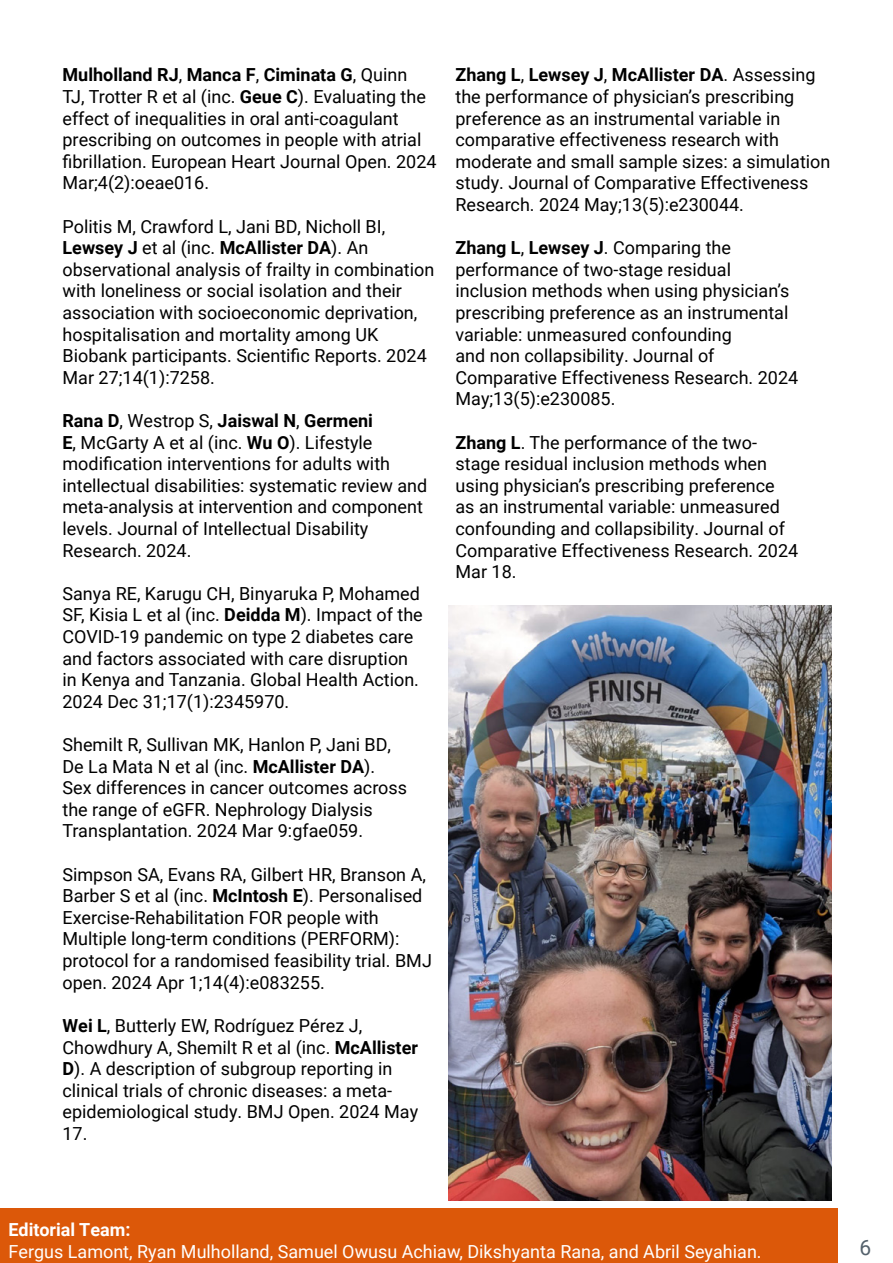
<style>
.page{position:relative;width:893px;height:1263px;background:#fff}
.page>*{position:absolute;margin:0;border:0;box-sizing:border-box;transform-origin:0 0}
.t1{font:21px "Roboto";color:#54616c}
.Paragraph_Style_1{font:18px/21.6px "Roboto";color:#000}
.Subheading{font:18px/21.6px "Roboto";color:#fff}
.s1{font-weight:700}
</style>
<div class="page">
<div style="left:0;top:1209px;width:838px;height:54px;background:#dc5809"></div>
<img style="left:448px;top:605px;width:383px;height:595px">
<p class="Paragraph_Style_1" style="left:63px;top:64px;width:376px"><span class="s1">Mulholland RJ</span>, <span class="s1">Manca F</span>, <span class="s1">Ciminata G</span>, Quinn<br>TJ, Trotter R et al (inc. <span class="s1">Geue C</span>). Evaluating the effect of inequalities in oral anti-coagulant prescribing on outcomes in people with atrial fibrillation. European Heart Journal Open. 2024<br>Mar;4(2):oeae016.</p>
<p class="Paragraph_Style_1" style="left:63px;top:215px;width:373px">Politis M, Crawford L, Jani BD, Nicholl BI, <span class="s1">Lewsey J</span> et al (inc. <span class="s1">McAllister DA</span>). An observational analysis of frailty in combination with loneliness or social isolation and their association with socioeconomic deprivation, hospitalisation and mortality among UK Biobank participants. Scientific Reports. 2024<br>Mar 27;14(1):7258.</p>
<p class="Paragraph_Style_1" style="left:63px;top:409px;width:366px"><span class="s1">Rana D</span>, Westrop S, <span class="s1">Jaiswal N</span>, <span class="s1">Germeni<br>E</span>, McGarty A et al (inc. <span class="s1">Wu O</span>). Lifestyle modification interventions for adults with intellectual disabilities: systematic review and meta‐analysis at intervention and component levels. Journal of Intellectual Disability Research. 2024.</p>
<p class="Paragraph_Style_1" style="left:63px;top:582px;width:362px">Sanya RE, Karugu CH, Binyaruka P, Mohamed SF, Kisia L et al (inc. <span class="s1">Deidda M</span>). Impact of the COVID-19 pandemic on type 2 diabetes care and factors associated with care disruption in Kenya and Tanzania. Global Health Action.<br>2024 Dec 31;17(1):2345970.</p>
<p class="Paragraph_Style_1" style="left:63px;top:733px;width:346px">Shemilt R, Sullivan MK, Hanlon P, Jani BD, De La Mata N et al (inc. <span class="s1">McAllister DA</span>).<br>Sex differences in cancer outcomes across the range of eGFR. Nephrology Dialysis Transplantation. 2024 Mar 9:gfae059.</p>
<p class="Paragraph_Style_1" style="left:63px;top:863px;width:371px">Simpson SA, Evans RA, Gilbert HR, Branson A, Barber S et al (inc. <span class="s1">McIntosh E</span>). Personalised Exercise-Rehabilitation FOR people with Multiple long-term conditions (PERFORM): protocol for a randomised feasibility trial. BMJ open. 2024 Apr 1;14(4):e083255.</p>
<p class="Paragraph_Style_1" style="left:63px;top:1014px;width:357px"><span class="s1">Wei L</span>, Butterly EW, Rodríguez Pérez J, Chowdhury A, Shemilt R et al (inc. <span class="s1">McAllister D</span>). A description of subgroup reporting in clinical trials of chronic diseases: a meta&shy;epidemiological study. BMJ Open. 2024 May 17.</p>
<p class="Paragraph_Style_1" style="left:455px;top:64px;width:376px"><span class="s1">Zhang L</span>, <span class="s1">Lewsey J</span>, <span class="s1">McAllister DA</span>. Assessing the performance of physician’s prescribing preference as an instrumental variable in comparative effectiveness research with moderate and small sample sizes: a simulation study. Journal of Comparative Effectiveness Research. 2024 May;13(5):e230044.</p>
<p class="Paragraph_Style_1" style="left:455px;top:236px;width:344px"><span class="s1">Zhang L</span>, <span class="s1">Lewsey J</span>. Comparing the performance of two-stage residual inclusion methods when using physician’s prescribing preference as an instrumental variable: unmeasured confounding<br>and non collapsibility. Journal of Comparative Effectiveness Research. 2024<br>May;13(5):e230085.</p>
<p class="Paragraph_Style_1" style="left:455px;top:431px;width:344px"><span class="s1">Zhang L</span>. The performance of the two&shy;stage residual inclusion methods when using physician’s prescribing preference as an instrumental variable: unmeasured confounding and collapsibility. Journal of Comparative Effectiveness Research. 2024<br>Mar 18.</p>
<h1 class="Subheading" style="left:9px;top:1218px;width:755px"><span class="s1">Editorial Team:<br></span>Fergus Lamont, Ryan Mulholland, Samuel Owusu Achiaw, Dikshyanta Rana, and Abril Seyahian.</h1>
<p class="t1" style="left:859px;top:1233px;width:13px">6</p>
</div>
